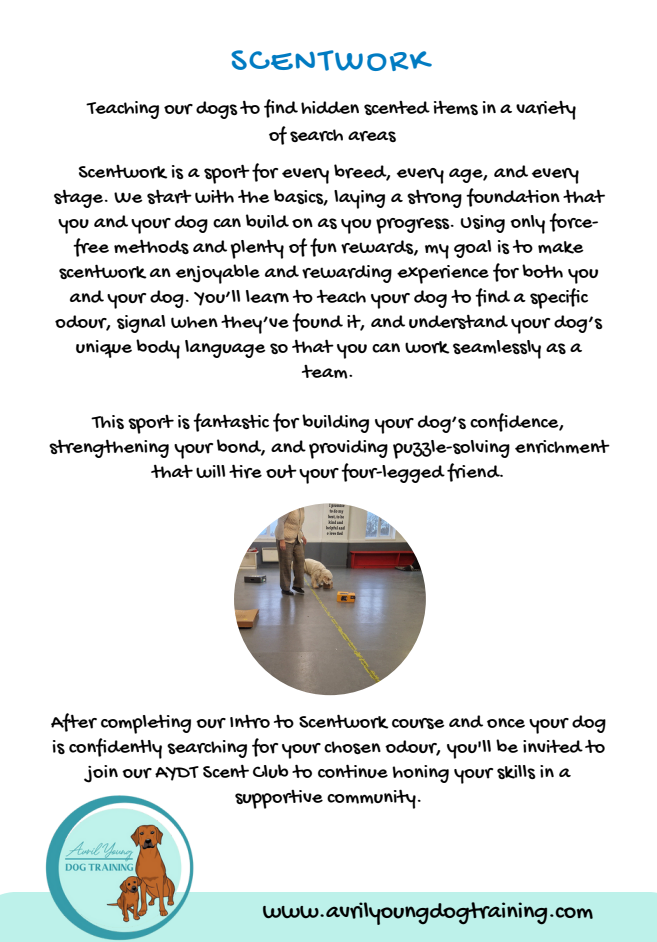
<style>
.page{position:relative;width:657px;height:942px;background:#fff}
.page>*{position:absolute;margin:0;border:0;box-sizing:border-box;transform-origin:0 0}
.t1{font:34.4px "Gochi Hand";letter-spacing:.07em;color:#007bc2}
.t2{font:24px "Gochi Hand";color:#000}
.t3{font:20px/25.2px "Gochi Hand";letter-spacing:.01em;color:#000;text-align:center}
</style>
<div class="page">
<div style="left:0;top:892px;width:657px;height:50px;background:#bdf1ea"></div>
<img style="left:45px;top:795px;width:149px;height:146px">
<img style="left:234px;top:503px;width:192px;height:192px;border-radius:50%">
<h1 class="t1" style="left:231px;top:42px;width:199px">SCENTWORK</h1>
<p class="t3" style="left:88px;top:96px;width:490px;line-height:26.8px">Teaching our dogs to find hidden scented items in a variety of search areas</p>
<p class="t3" style="left:54px;top:161px;width:551px">Scentwork is a sport for every breed, every age, and every stage. We start with the basics, laying a strong foundation that you and your dog can build on as you progress. Using only force&shy;free methods and plenty of fun rewards, my goal is to make scentwork an enjoyable and rewarding experience for both you and your dog. You’ll learn to teach your dog to find a specific odour, signal when they’ve found it, and understand your dog’s unique body language so that you can work seamlessly as a team.</p>
<p class="t3" style="left:49px;top:411px;width:560px">This sport is fantastic for building your dog’s confidence, strengthening your bond, and providing puzzle-solving enrichment that will tire out your four-legged friend.</p>
<p class="t3" style="left:51px;top:711px;width:556px">After completing our Intro to Scentwork course and once your dog is confidently searching for your chosen odour, you'll be invited to join our AYDT Scent Club to continue honing your skills in a supportive community.</p>
<p class="t2" style="left:263px;top:898px;width:332px">www.avrilyoungdogtraining.com</p>
</div>
